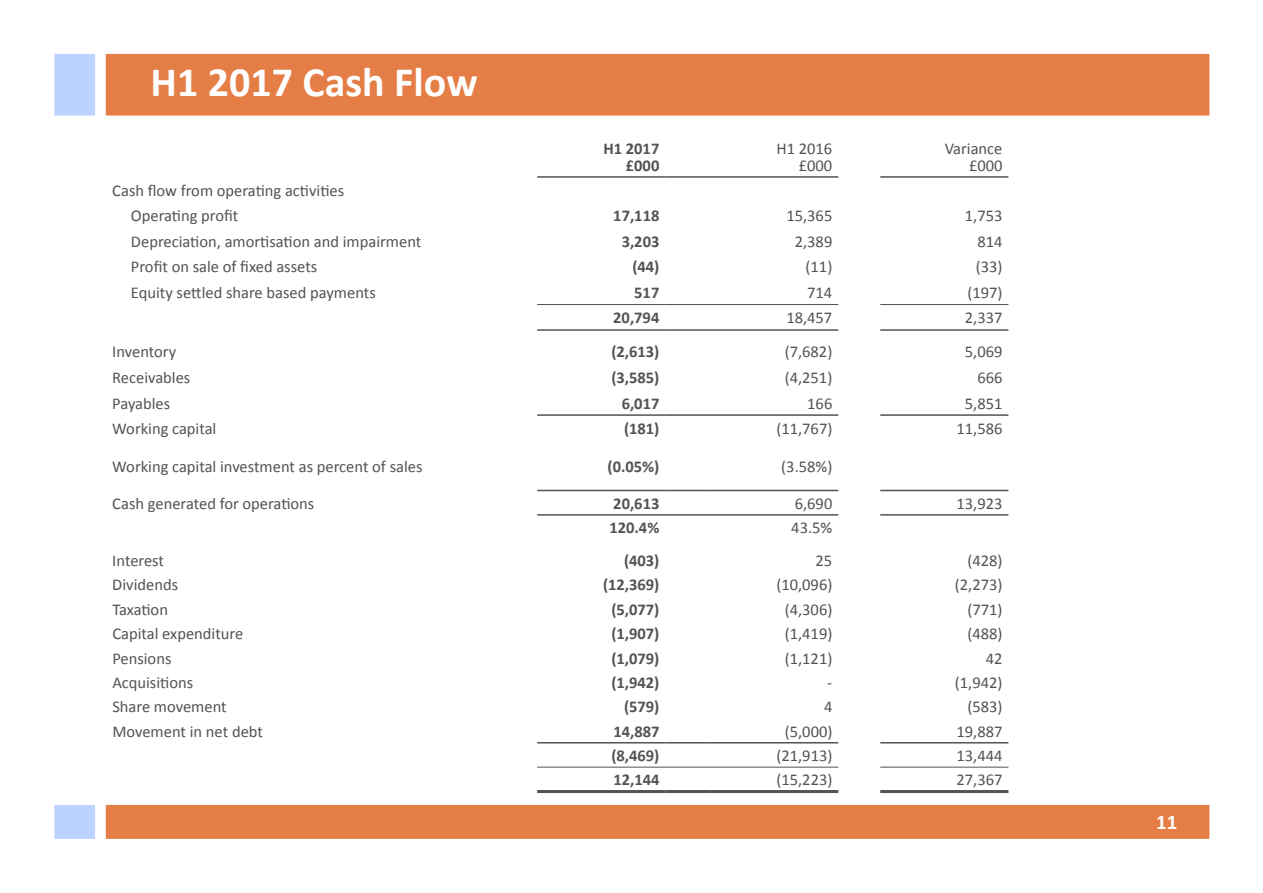
<style>
.page{position:relative;width:1263px;height:893px;background:#fff}
.page>*{position:absolute;margin:0;border:0;box-sizing:border-box;transform-origin:0 0}
.t1{font:700 42px "Calibri";color:#fff}
.t2{font:700 21px "Calibri";color:#fff}
.t3{font:16.5px "Calibri";color:#535355}
.t4{font:700 16.5px "Calibri";color:#535355}
</style>
<div class="page">
<div style="left:106px;top:54px;width:1103px;height:62px;background:#e57d46;border:2px solid #e57d46"></div>
<div style="left:54px;top:54px;width:41px;height:62px;background:#bdd3ff;border:2px solid #bdd3ff"></div>
<div style="left:106px;top:805px;width:1103px;height:34px;background:#e57d46;border:2px solid #e57d46"></div>
<div style="left:54px;top:805px;width:41px;height:34px;background:#bdd3ff"></div>
<hr style="left:537px;top:329px;width:128px;height:2px;background:#535355">
<hr style="left:665px;top:329px;width:45px;height:2px;background:#535355">
<hr style="left:710px;top:329px;width:128px;height:2px;background:#535355">
<hr style="left:880px;top:329px;width:128px;height:2px;background:#535355">
<hr style="left:537px;top:176px;width:128px;height:2px;background:#535355">
<hr style="left:665px;top:176px;width:45px;height:2px;background:#535355">
<hr style="left:710px;top:176px;width:128px;height:2px;background:#535355">
<hr style="left:880px;top:176px;width:128px;height:2px;background:#535355">
<hr style="left:537px;top:414px;width:128px;height:2px;background:#535355">
<hr style="left:665px;top:414px;width:45px;height:2px;background:#535355">
<hr style="left:710px;top:414px;width:128px;height:2px;background:#535355">
<hr style="left:880px;top:414px;width:128px;height:2px;background:#535355">
<hr style="left:537px;top:490px;width:128px;height:1px;background:#535355">
<hr style="left:665px;top:490px;width:45px;height:1px;background:#535355">
<hr style="left:710px;top:490px;width:128px;height:1px;background:#535355">
<hr style="left:537px;top:514px;width:128px;height:2px;background:#535355">
<hr style="left:665px;top:514px;width:45px;height:2px;background:#535355">
<hr style="left:710px;top:514px;width:128px;height:2px;background:#535355">
<hr style="left:880px;top:490px;width:128px;height:1px;background:#535355">
<hr style="left:880px;top:514px;width:128px;height:2px;background:#535355">
<hr style="left:537px;top:742px;width:128px;height:1px;background:#535355">
<hr style="left:665px;top:742px;width:45px;height:1px;background:#535355">
<hr style="left:710px;top:742px;width:128px;height:1px;background:#535355">
<hr style="left:880px;top:742px;width:128px;height:1px;background:#535355">
<hr style="left:537px;top:790px;width:128px;height:3px;background:#535355">
<hr style="left:665px;top:790px;width:45px;height:3px;background:#535355">
<hr style="left:710px;top:790px;width:128px;height:3px;background:#535355">
<hr style="left:880px;top:790px;width:128px;height:3px;background:#535355">
<hr style="left:537px;top:767px;width:128px;height:1px;background:#535355">
<hr style="left:665px;top:767px;width:45px;height:1px;background:#535355">
<hr style="left:710px;top:767px;width:128px;height:1px;background:#535355">
<hr style="left:880px;top:767px;width:128px;height:1px;background:#535355">
<hr style="left:537px;top:304px;width:128px;height:1px;background:#535355">
<hr style="left:665px;top:304px;width:45px;height:1px;background:#535355">
<hr style="left:710px;top:304px;width:128px;height:1px;background:#535355">
<hr style="left:880px;top:304px;width:128px;height:1px;background:#535355">
<p class="t1" style="left:151px;top:56px;width:329px">H1 2017 Cash Flow</p>
<p class="t4" style="left:603px;top:138px;width:57px">H1 2017</p>
<p class="t4" style="left:626px;top:155px;width:35px">£000</p>
<p class="t3" style="left:776px;top:139px;width:57px">H1 2016</p>
<p class="t3" style="left:799px;top:155px;width:35px">£000</p>
<p class="t3" style="left:945px;top:139px;width:59px">Variance</p>
<p class="t3" style="left:969px;top:155px;width:35px">£000</p>
<p class="t3" style="left:112px;top:180px;width:233px">Cash flow from operating activities</p>
<p class="t3" style="left:131px;top:205px;width:109px">Operating profit</p>
<p class="t4" style="left:613px;top:205px;width:48px">17,118</p>
<p class="t3" style="left:786px;top:205px;width:47px">15,365</p>
<p class="t3" style="left:965px;top:205px;width:39px">1,753</p>
<p class="t3" style="left:131px;top:231px;width:292px">Depreciation, amortisation and impairment</p>
<p class="t4" style="left:622px;top:231px;width:39px">3,203</p>
<p class="t3" style="left:795px;top:231px;width:39px">2,389</p>
<p class="t3" style="left:977px;top:231px;width:27px">814</p>
<p class="t3" style="left:131px;top:257px;width:188px">Profit on sale of fixed assets</p>
<p class="t4" style="left:632px;top:256px;width:29px">(44)</p>
<p class="t3" style="left:806px;top:257px;width:28px">(11)</p>
<p class="t3" style="left:976px;top:257px;width:28px">(33)</p>
<p class="t3" style="left:131px;top:282px;width:246px">Equity settled share based payments</p>
<p class="t4" style="left:634px;top:282px;width:27px">517</p>
<p class="t3" style="left:807px;top:282px;width:27px">714</p>
<p class="t3" style="left:967px;top:282px;width:37px">(197)</p>
<p class="t4" style="left:613px;top:307px;width:48px">20,794</p>
<p class="t3" style="left:786px;top:308px;width:47px">18,457</p>
<p class="t3" style="left:965px;top:308px;width:39px">2,337</p>
<p class="t3" style="left:112px;top:342px;width:65px">Inventory</p>
<p class="t4" style="left:611px;top:341px;width:50px">(2,613)</p>
<p class="t3" style="left:785px;top:342px;width:49px">(7,682)</p>
<p class="t3" style="left:965px;top:342px;width:39px">5,069</p>
<p class="t3" style="left:112px;top:367px;width:80px">Receivables</p>
<p class="t4" style="left:611px;top:367px;width:50px">(3,585)</p>
<p class="t3" style="left:785px;top:367px;width:49px">(4,251)</p>
<p class="t3" style="left:977px;top:367px;width:27px">666</p>
<p class="t3" style="left:112px;top:393px;width:59px">Payables</p>
<p class="t4" style="left:622px;top:392px;width:39px">6,017</p>
<p class="t3" style="left:807px;top:393px;width:27px">166</p>
<p class="t3" style="left:965px;top:393px;width:39px">5,851</p>
<p class="t3" style="left:112px;top:418px;width:106px">Working capital</p>
<p class="t4" style="left:624px;top:418px;width:37px">(181)</p>
<p class="t3" style="left:776px;top:418px;width:57px">(11,767)</p>
<p class="t3" style="left:956px;top:418px;width:47px">11,586</p>
<p class="t3" style="left:112px;top:456px;width:312px">Working capital investment as percent of sales</p>
<p class="t4" style="left:607px;top:456px;width:53px">(0.05%)</p>
<p class="t3" style="left:781px;top:456px;width:53px">(3.58%)</p>
<p class="t3" style="left:112px;top:493px;width:204px">Cash generated for operations</p>
<p class="t4" style="left:613px;top:493px;width:48px">20,613</p>
<p class="t3" style="left:795px;top:493px;width:39px">6,690</p>
<p class="t3" style="left:956px;top:493px;width:47px">13,923</p>
<p class="t4" style="left:609px;top:517px;width:51px">120.4%</p>
<p class="t3" style="left:791px;top:517px;width:43px">43.5%</p>
<p class="t3" style="left:112px;top:550px;width:53px">Interest</p>
<p class="t4" style="left:624px;top:550px;width:37px">(403)</p>
<p class="t3" style="left:816px;top:550px;width:18px">25</p>
<p class="t3" style="left:967px;top:550px;width:37px">(428)</p>
<p class="t3" style="left:112px;top:575px;width:67px">Dividends</p>
<p class="t4" style="left:603px;top:574px;width:58px">(12,369)</p>
<p class="t3" style="left:776px;top:575px;width:57px">(10,096)</p>
<p class="t3" style="left:955px;top:575px;width:49px">(2,273)</p>
<p class="t3" style="left:112px;top:599px;width:57px">Taxation</p>
<p class="t4" style="left:611px;top:599px;width:50px">(5,077)</p>
<p class="t3" style="left:785px;top:599px;width:49px">(4,306)</p>
<p class="t3" style="left:967px;top:599px;width:37px">(771)</p>
<p class="t3" style="left:112px;top:623px;width:132px">Capital expenditure</p>
<p class="t4" style="left:611px;top:623px;width:50px">(1,907)</p>
<p class="t3" style="left:785px;top:623px;width:49px">(1,419)</p>
<p class="t3" style="left:967px;top:623px;width:37px">(488)</p>
<p class="t3" style="left:112px;top:648px;width:61px">Pensions</p>
<p class="t4" style="left:611px;top:648px;width:50px">(1,079)</p>
<p class="t3" style="left:785px;top:648px;width:49px">(1,121)</p>
<p class="t3" style="left:986px;top:648px;width:18px">42</p>
<p class="t3" style="left:112px;top:672px;width:82px">Acquisitions</p>
<p class="t4" style="left:611px;top:672px;width:50px">(1,942)</p>
<p class="t3" style="left:827px;top:672px;width:7px">-</p>
<p class="t3" style="left:955px;top:672px;width:49px">(1,942)</p>
<p class="t3" style="left:112px;top:696px;width:116px">Share movement</p>
<p class="t4" style="left:624px;top:696px;width:37px">(579)</p>
<p class="t3" style="left:824px;top:696px;width:10px">4</p>
<p class="t3" style="left:967px;top:696px;width:37px">(583)</p>
<p class="t3" style="left:112px;top:721px;width:152px">Movement in net debt</p>
<p class="t4" style="left:613px;top:721px;width:48px">14,887</p>
<p class="t3" style="left:785px;top:721px;width:49px">(5,000)</p>
<p class="t3" style="left:956px;top:721px;width:47px">19,887</p>
<p class="t4" style="left:611px;top:745px;width:50px">(8,469)</p>
<p class="t3" style="left:776px;top:745px;width:57px">(21,913)</p>
<p class="t3" style="left:956px;top:745px;width:47px">13,444</p>
<p class="t4" style="left:613px;top:769px;width:48px">12,144</p>
<p class="t3" style="left:776px;top:769px;width:57px">(15,223)</p>
<p class="t3" style="left:956px;top:769px;width:47px">27,367</p>
<p class="t2" style="left:1156px;top:809px;width:23px">11</p>
</div>
